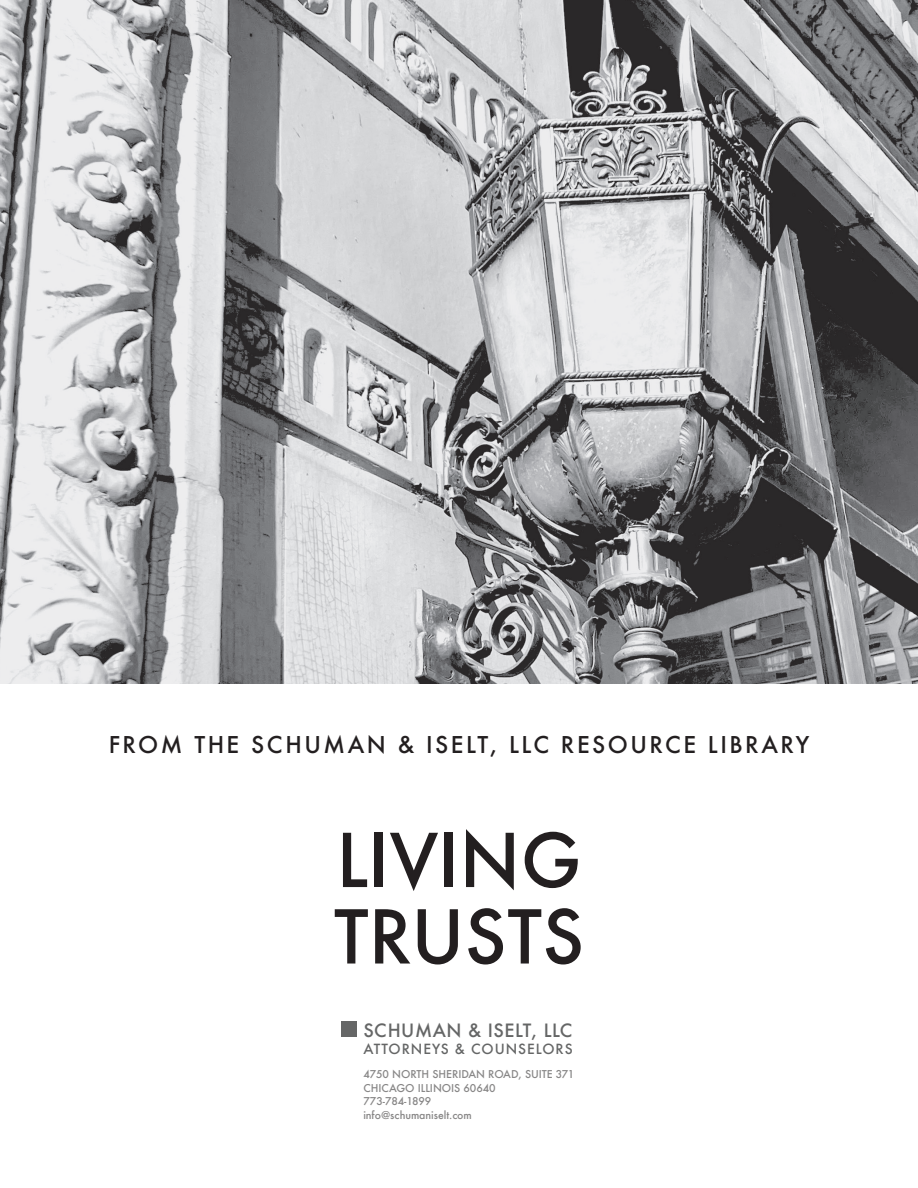
<style>
.page{position:relative;width:918px;height:1188px;background:#fff}
.page>*{position:absolute;margin:0;border:0;box-sizing:border-box;transform-origin:0 0}
.t1{font:500 72px/76.5px "Futura";color:#231f20}
.t2{font:500 22.5px "Futura";letter-spacing:.11em;color:#231f20}
.t3{font:500 17.85px "Futura";letter-spacing:.03em;color:#656666}
.t4{font:500 13.65px "Futura";letter-spacing:.07em;color:#656666}
.t5{font:500 10.5px/13.5px "Futura";letter-spacing:-.005em;color:#888787}
</style>
<div class="page">
<div style="left:341px;top:1022px;width:16px;height:15px;background:#656666"></div>
<img style="left:0;top:0;width:918px;height:684px">
<h2 class="t2" style="left:109px;top:729px;width:702px">FROM THE SCHUMAN &amp; ISELT, LLC RESOURCE LIBRARY</h2>
<h1 class="t1" style="left:334px;top:821px;width:252px">LIVING<br>TRUSTS</h1>
<h3 class="t3" style="left:363px;top:1018px;width:211px">SCHUMAN &amp; ISELT, LLC</h3>
<h3 class="t4" style="left:363px;top:1040px;width:211px">ATTORNEYS &amp; COUNSELORS</h3>
<p class="t5" style="left:363px;top:1068px;width:212px">4750 NORTH SHERIDAN ROAD, SUITE 371<br>CHICAGO ILLINOIS 60640<br>773-784-1899<br>info@schumaniselt.com</p>
</div>
